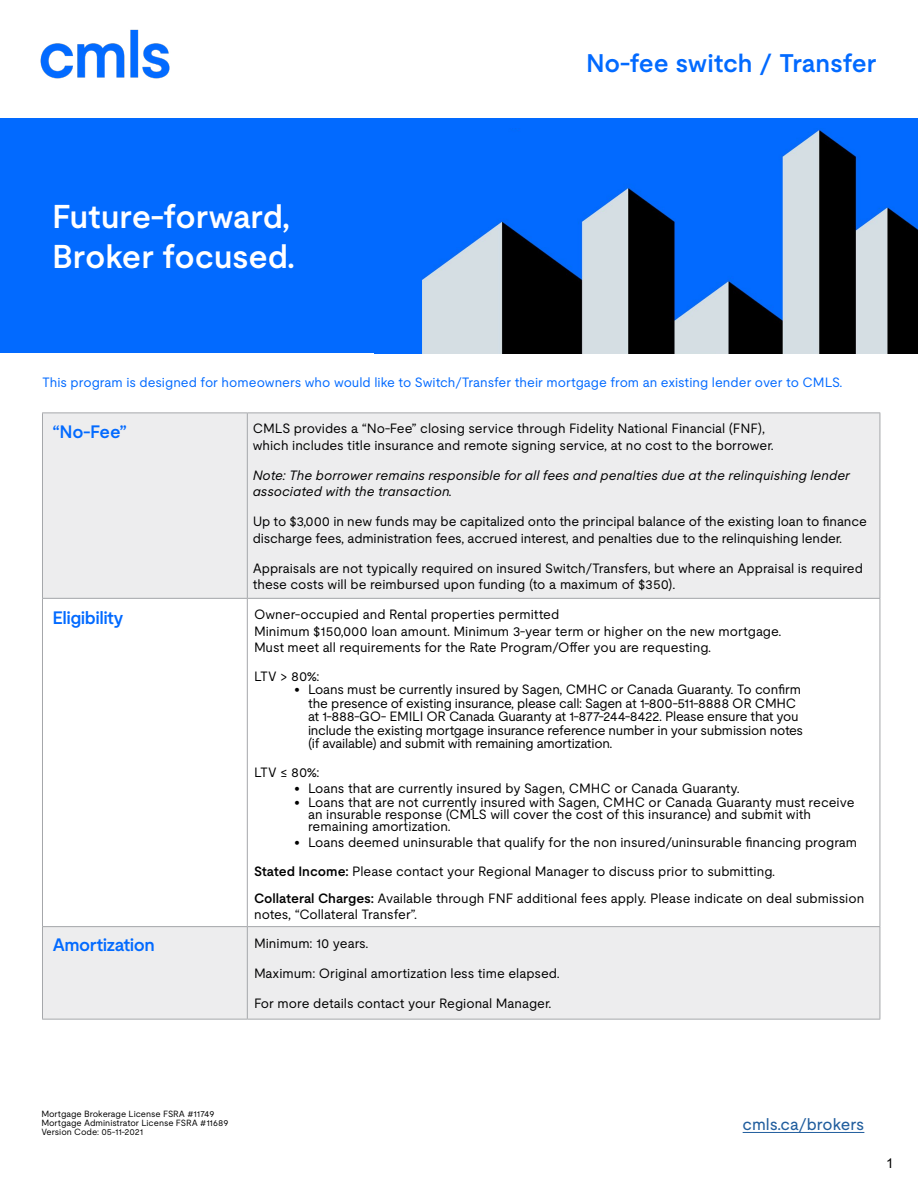
<style>
.page{position:relative;width:918px;height:1188px;background:#fff}
.page>*{position:absolute;margin:0;border:0;box-sizing:border-box;transform-origin:0 0}
.t1{font:600 33px/39.6px "Moderat";letter-spacing:-.005em;color:#fff}
.t2{font:600 25.5px "Moderat";letter-spacing:-.01em;color:#026aff}
.t3{font:600 18px "Moderat";letter-spacing:-.03em;color:#026aff}
.t4{font:16.5px "Moderat";letter-spacing:-.005em;color:#215e9e}
.t5{font:13.5px/16.5px "Moderat";letter-spacing:-.005em;color:#000}
.t6{font:italic 13.5px/16.5px "Moderat";color:#000}
.t7{font:13.5px "Moderat";color:#026aff}
.t8{font:13.5px "Arial";color:#000}
.t9{font:9px/9px "Moderat";color:#000}
.s1{font-weight:600}
</style>
<div class="page">
<img style="left:40px;top:29px;width:130px;height:50px">
<hr style="left:743px;top:1132px;width:121px;height:1px;background:#215e9e">
<div style="left:42px;top:927px;width:838px;height:92px;background:#ededee"></div>
<div style="left:0;top:118px;width:918px;height:235px;background:#026aff"></div>
<div style="left:43px;top:413px;width:837px;height:185px;background:#ededee"></div>
<img style="left:422px;top:128px;width:496px;height:225px">
<hr style="left:42px;top:412px;width:205px;height:1px;background:#a5a7aa">
<hr style="left:42px;top:413px;width:1px;height:185px;background:#a5a7aa">
<hr style="left:247px;top:412px;width:633px;height:1px;background:#a5a7aa">
<hr style="left:247px;top:413px;width:1px;height:185px;background:#a5a7aa">
<hr style="left:880px;top:413px;width:1px;height:185px;background:#a5a7aa">
<hr style="left:42px;top:598px;width:205px;height:1px;background:#a5a7aa">
<hr style="left:42px;top:599px;width:1px;height:327px;background:#a5a7aa">
<hr style="left:247px;top:598px;width:633px;height:1px;background:#a5a7aa">
<hr style="left:247px;top:599px;width:1px;height:327px;background:#a5a7aa">
<hr style="left:880px;top:599px;width:1px;height:327px;background:#a5a7aa">
<hr style="left:42px;top:926px;width:205px;height:1px;background:#a5a7aa">
<hr style="left:42px;top:927px;width:1px;height:92px;background:#a5a7aa">
<hr style="left:247px;top:926px;width:633px;height:1px;background:#a5a7aa">
<hr style="left:247px;top:927px;width:1px;height:92px;background:#a5a7aa">
<hr style="left:880px;top:927px;width:1px;height:92px;background:#a5a7aa">
<hr style="left:42px;top:1019px;width:205px;height:1px;background:#a5a7aa">
<hr style="left:247px;top:1019px;width:633px;height:1px;background:#a5a7aa">
<h2 class="t2" style="left:586px;top:43px;width:292px">No-fee switch / Transfer</h2>
<h1 class="t1" style="left:52px;top:195px;width:245px">Future-forward,<br>Broker focused.</h1>
<p class="t7" style="left:42px;top:372px;width:802px">This program is designed for homeowners who would like to Switch/Transfer their mortgage from an existing lender over to CMLS.</p>
<h3 class="t3" style="left:53px;top:418px;width:76px">“No-Fee”</h3>
<p class="t5" style="left:253px;top:419px;width:523px">CMLS provides a “No-Fee” closing service through Fidelity National Financial (FNF), which includes title insurance and remote signing service, at no cost to the borrower.</p>
<p class="t6" style="left:253px;top:466px;width:599px">Note: The borrower remains responsible for all fees and penalties due at the relinquishing lender associated with the transaction.</p>
<p class="t5" style="left:253px;top:512px;width:616px">Up to $3,000 in new funds may be capitalized onto the principal balance of the existing loan to finance discharge fees, administration fees, accrued interest, and penalties due to the relinquishing lender.</p>
<p class="t5" style="left:253px;top:559px;width:612px">Appraisals are not typically required on insured Switch/Transfers, but where an Appraisal is required these costs will be reimbursed upon funding (to a maximum of $350).</p>
<h3 class="t3" style="left:52px;top:604px;width:73px">Eligibility</h3>
<p class="t5" style="left:254px;top:605px;width:529px">Owner-occupied and Rental properties permitted<br>Minimum $150,000 loan amount. Minimum 3-year term or higher on the new mortgage.<br>Must meet all requirements for the Rate Program/Offer you are requesting.</p>
<p class="t5" style="left:254px;top:667px;width:67px">LTV &gt; 80%:</p>
<p class="t5" style="left:308px;top:682px;width:497px;line-height:13.5px;text-indent:-14px">• Loans must be currently insured by Sagen, CMHC or Canada Guaranty. To confirm the presence of existing insurance, please call: Sagen at 1-800-511-8888 OR CMHC at 1-888-GO- EMILI OR Canada Guaranty at 1-877-244-8422. Please ensure that you include the existing mortgage insurance reference number in your submission notes (if available) and submit with remaining amortization.</p>
<p class="t5" style="left:254px;top:763px;width:67px">LTV ≤ 80%:</p>
<p class="t5" style="left:295px;top:779px;width:447px">• Loans that are currently insured by Sagen, CMHC or Canada Guaranty.</p>
<p class="t5" style="left:308px;top:795px;width:548px;line-height:12px;text-indent:-14px">• Loans that are not currently insured with Sagen, CMHC or Canada Guaranty must receive an insurable response (CMLS will cover the cost of this insurance) and submit with remaining amortization.</p>
<p class="t5" style="left:254px;top:827px;width:605px;line-height:28.5px;text-indent:40px">• Loans deemed uninsurable that qualify for the non insured/uninsurable financing program<br><span class="s1">Stated Income:</span> Please contact your Regional Manager to discuss prior to submitting.</p>
<p class="t5" style="left:254px;top:889px;width:612px"><span class="s1">Collateral Charges:</span> Available through FNF additional fees apply. Please indicate on deal submission notes, “Collateral Transfer”.</p>
<h3 class="t3" style="left:52px;top:931px;width:104px">Amortization</h3>
<p class="t5" style="left:254px;top:934px;width:116px">Minimum: 10 years.</p>
<p class="t5" style="left:254px;top:964px;width:307px">Maximum: Original amortization less time elapsed.</p>
<p class="t5" style="left:254px;top:994px;width:299px">For more details contact your Regional Manager.</p>
<p class="t9" style="left:41px;top:1109px;width:189px">Mortgage Brokerage License FSRA #11749<br>Mortgage Administrator License FSRA #11689<br>Version Code: 05-11-2021</p>
<p class="t4" style="left:743px;top:1112px;width:123px">cmls.ca/brokers</p>
<p class="t8" style="left:886px;top:1154px;width:9px">1</p>
</div>
